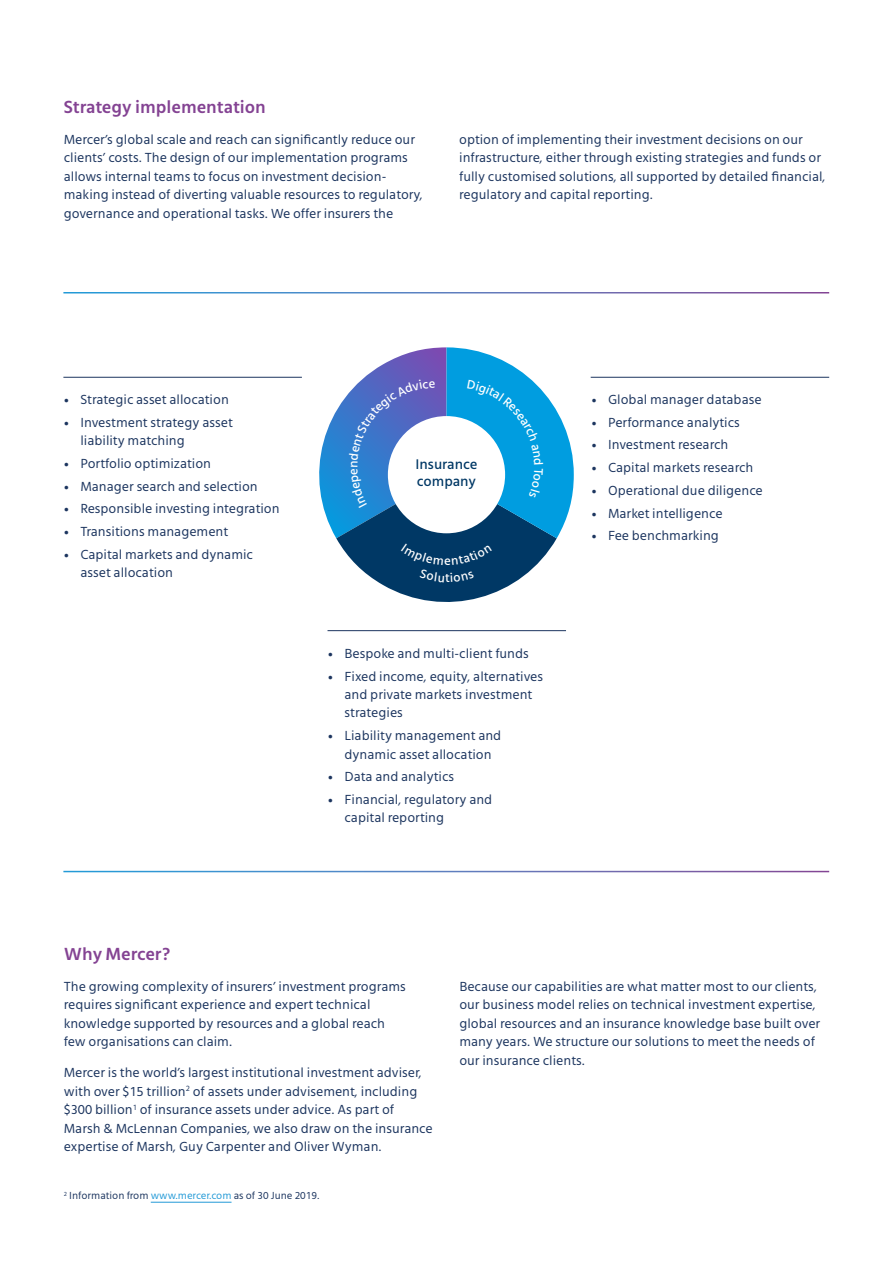
<style>
.page{position:relative;width:893px;height:1263px;background:#fff}
.page>*{position:absolute;margin:0;border:0;box-sizing:border-box;transform-origin:0 0}
.t1{font:600 18px "Mute";color:#844393}
.t2{font:500 14.4px/17.2px "Mute";color:#003865}
.t3{font:13.5px/18.5px "Mute";color:#1c355f}
.t4{font:10.5px "Mute";color:#1c355f}
.s1{color:#239ad7}
</style>
<div class="page">
<hr style="left:151px;top:1202px;width:81px;height:1px;background:#239ad7">
<hr style="left:63px;top:377px;width:239px;height:1px;background:#1c355f">
<hr style="left:591px;top:377px;width:238px;height:1px;background:#1c355f">
<hr style="left:327px;top:630px;width:239px;height:1px;background:#1c355f">
<svg style="left:301px;top:347px;width:273px;height:255px"></svg>
<h1 class="t1" style="left:64px;top:95px;width:204px">Strategy implementation</h1>
<p class="t3" style="left:64px;top:130px;width:361px">Mercer’s global scale and reach can significantly reduce our clients’ costs. The design of our implementation programs allows internal teams to focus on investment decision&shy;making instead of diverting valuable resources to regulatory, governance and operational tasks. We offer insurers the</p>
<p class="t3" style="left:459px;top:130px;width:368px">option of implementing their investment decisions on our infrastructure, either through existing strategies and funds or fully customised solutions, all supported by detailed financial, regulatory and capital reporting.</p>
<p class="t3" style="left:63px;top:390px;width:167px">• Strategic asset allocation</p>
<p class="t3" style="left:80px;top:413px;width:154px;text-indent:-17px">• Investment strategy asset liability matching</p>
<p class="t3" style="left:63px;top:454px;width:149px">• Portfolio optimization</p>
<p class="t3" style="left:63px;top:477px;width:196px">• Manager search and selection</p>
<p class="t3" style="left:63px;top:499px;width:218px">• Responsible investing integration</p>
<p class="t3" style="left:63px;top:522px;width:166px">• Transitions management</p>
<p class="t3" style="left:80px;top:545px;width:174px;text-indent:-17px">• Capital markets and dynamic asset allocation</p>
<p class="t2" style="left:416px;top:455px;width:63px">Insurance company</p>
<p class="t3" style="left:327px;top:644px;width:203px">• Bespoke and multi-client funds</p>
<p class="t3" style="left:345px;top:667px;width:200px;text-indent:-17px">• Fixed income, equity, alternatives and private markets investment strategies</p>
<p class="t3" style="left:327px;top:726px;width:175px;text-align:center">• Liability management and dynamic asset allocation</p>
<p class="t3" style="left:327px;top:767px;width:128px">• Data and analytics</p>
<p class="t3" style="left:345px;top:790px;width:149px;text-indent:-17px">• Financial, regulatory and capital reporting</p>
<p class="t3" style="left:591px;top:390px;width:172px">• Global manager database</p>
<p class="t3" style="left:591px;top:413px;width:150px">• Performance analytics</p>
<p class="t3" style="left:591px;top:436px;width:139px">• Investment research</p>
<p class="t3" style="left:591px;top:458px;width:164px">• Capital markets research</p>
<p class="t3" style="left:591px;top:481px;width:173px">• Operational due diligence</p>
<p class="t3" style="left:591px;top:504px;width:133px">• Market intelligence</p>
<p class="t3" style="left:591px;top:526px;width:129px">• Fee benchmarking</p>
<h1 class="t1" style="left:64px;top:942px;width:108px">Why Mercer?</h1>
<p class="t3" style="left:64px;top:977px;width:344px">The growing complexity of insurers’ investment programs requires significant experience and expert technical knowledge supported by resources and a global reach few organisations can claim.</p>
<p class="t3" style="left:64px;top:1063px;width:370px">Mercer is the world’s largest institutional investment adviser, with over $15 trillion<sup>2</sup> of assets under advisement, including $300 billion<sup>1</sup> of insurance assets under advice. As part of Marsh &amp; McLennan Companies, we also draw on the insurance expertise of Marsh, Guy Carpenter and Oliver Wyman.</p>
<p class="t4" style="left:64px;top:1189px;width:257px"><sup>2</sup> Information from <span class="s1">www.mercer.com</span> as of 30 June 2019.</p>
<p class="t3" style="left:459px;top:977px;width:362px">Because our capabilities are what matter most to our clients, our business model relies on technical investment expertise, global resources and an insurance knowledge base built over many years. We structure our solutions to meet the needs of our insurance clients.</p>
</div>
